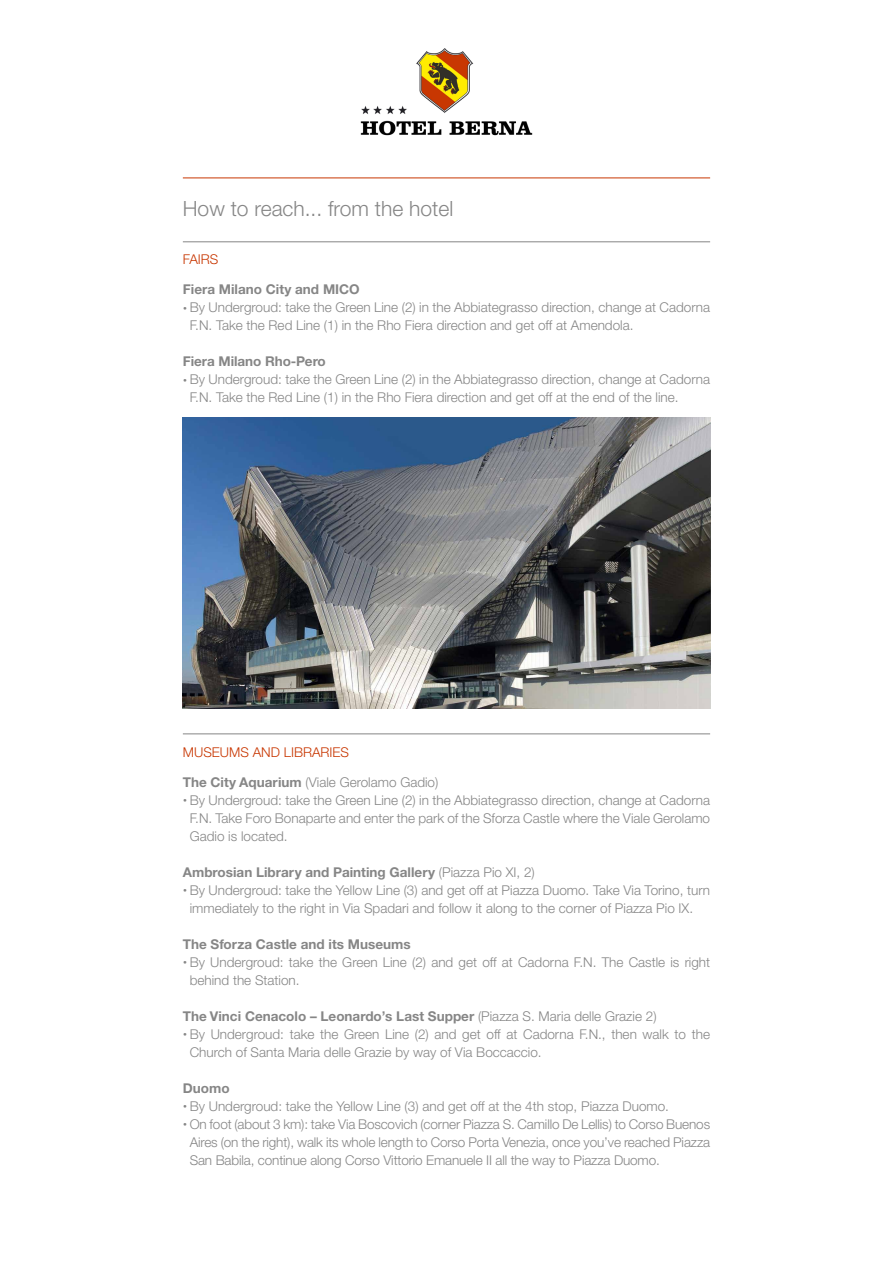
<style>
.page{position:relative;width:893px;height:1263px;background:#fff}
.page>*{position:absolute;margin:0;border:0;box-sizing:border-box;transform-origin:0 0}
.t1{font:300 21px "Helvetica Neue";color:#868686}
.t2{font:300 13.5px/18px "Helvetica Neue";color:#868686}
.t3{font:700 13.5px "Helvetica Neue CE";color:#868686}
.t4{font:300 13.5px "Helvetica Neue";color:#c83702}
.s1{font-family:"Univers";font-stretch:condensed;font-size:7.5px}
.s2{font-family:"Helvetica Neue CE";font-weight:700}
.s3{font-family:"Helvetica Neue";font-weight:300}
</style>
<div class="page">
<hr style="left:183px;top:178px;width:527px;height:1px;background:#c83702">
<img style="left:361px;top:48px;width:171px;height:88px">
<hr style="left:183px;top:241px;width:527px;height:1px;background:#868686">
<hr style="left:183px;top:733px;width:527px;height:1px;background:#868686">
<img style="left:183px;top:417px;width:527px;height:291px">
<h1 class="t1" style="left:183px;top:196px;width:272px">How to reach... from the hotel</h1>
<p class="t4" style="left:183px;top:251px;width:37px">FAIRS</p>
<p class="t3" style="left:183px;top:281px;width:178px">Fiera Milano City and MICO</p>
<p class="t2" style="left:190px;top:298px;width:522px;text-indent:-7px"><span class="s1">•</span> By Undergroud: take the Green Line (2) in the Abbiategrasso direction, change at Cadorna<br>F.N. Take the Red Line (1) in the Rho Fiera direction and get off at Amendola.</p>
<p class="t3" style="left:183px;top:353px;width:144px">Fiera Milano Rho-Pero</p>
<p class="t2" style="left:190px;top:370px;width:522px;text-indent:-7px"><span class="s1">•</span> By Undergroud: take the Green Line (2) in the Abbiategrasso direction, change at Cadorna<br>F.N. Take the Red Line (1) in the Rho Fiera direction and get off at the end of the line.</p>
<p class="t4" style="left:183px;top:743px;width:168px">MUSEUMS AND LIBRARIES</p>
<p class="t2" style="left:183px;top:772px;width:257px"><span class="s2">The City Aquarium</span> (Viale Gerolamo Gadio)</p>
<p class="t2" style="left:190px;top:790px;width:522px;text-align:justify;text-indent:-7px"><span class="s1">•</span> By Undergroud: take the Green Line (2) in the Abbiategrasso direction, change at Cadorna F.N. Take Foro Bonaparte and enter the park of the Sforza Castle where the Viale Gerolamo Gadio is located.</p>
<p class="t3" style="left:183px;top:863px;width:353px">Ambrosian Library and Painting Gallery <span class="s3">(Piazza Pio XI, 2)</span></p>
<p class="t2" style="left:190px;top:880px;width:522px;text-indent:-7px"><span class="s1">•</span> By Undergroud: take the Yellow Line (3) and get off at Piazza Duomo. Take Via Torino, turn immediately to the right in Via Spadari and follow it along to the corner of Piazza Pio IX.</p>
<p class="t3" style="left:183px;top:935px;width:229px">The Sforza Castle and its Museums</p>
<p class="t2" style="left:190px;top:952px;width:522px;text-indent:-7px"><span class="s1">•</span> By Undergroud: take the Green Line (2) and get off at Cadorna F.N. The Castle is right behind the Station.</p>
<p class="t3" style="left:183px;top:1007px;width:475px">The Vinci Cenacolo – Leonardo’s Last Supper <span class="s3">(Piazza S. Maria delle Grazie 2)</span></p>
<p class="t2" style="left:190px;top:1024px;width:522px;text-indent:-7px"><span class="s1">•</span> By Undergroud: take the Green Line (2) and get off at Cadorna F.N., then walk to the<br>Church of Santa Maria delle Grazie by way of Via Boccaccio.</p>
<p class="t3" style="left:183px;top:1079px;width:48px">Duomo</p>
<p class="t2" style="left:183px;top:1096px;width:488px"><span class="s1">•</span> By Undergroud: take the Yellow Line (3) and get off at the 4th stop, Piazza Duomo.</p>
<p class="t2" style="left:190px;top:1114px;width:522px;text-align:justify;text-indent:-7px"><span class="s1">•</span> On foot (about 3 km): take Via Boscovich (corner Piazza S. Camillo De Lellis) to Corso Buenos Aires (on the right), walk its whole length to Corso Porta Venezia, once you’ve reached Piazza San Babila, continue along Corso Vittorio Emanuele II all the way to Piazza Duomo.</p>
</div>
